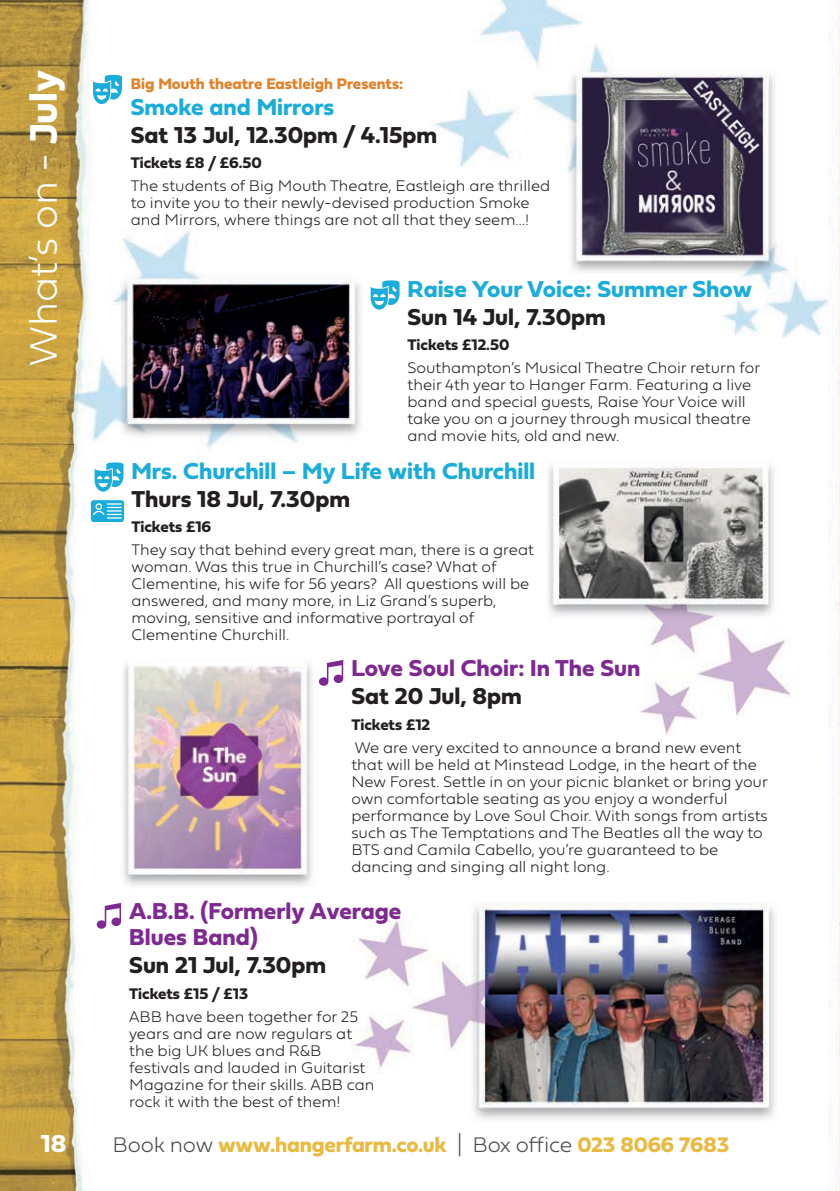
<style>
.page{position:relative;width:840px;height:1191px;background:#fff}
.page>*{position:absolute;margin:0;border:0;box-sizing:border-box;transform-origin:0 0}
.t1{font:100 40px "Fieldwork Geo";letter-spacing:-.005em;color:#fff}
.t2{font:25.6px "Fieldwork Geo Bold";color:#fff}
.t3{font:24px "Fieldwork Geo Bold";color:#231f20}
.t4{font:24px "Fieldwork Geo Bold";color:#1aacda}
.t5{font:24px/26px "Fieldwork Geo Bold";color:#7e2991}
.t6{font:22px "Fieldwork Geo Bold";letter-spacing:-.005em;color:#e9ba41}
.t7{font:100 16px/17px "Fieldwork Geo";color:#231f20}
.t8{font:16px "Fieldwork Geo Bold";color:#231f20}
.t9{font:16px "Fieldwork Geo Bold";color:#e18127}
.s1{font-family:"Fieldwork Geo Bold";font-weight:400}
.s2{font-family:"Fieldwork Geo";font-weight:100;color:#4b4c4d}
</style>
<div class="page">
<img style="left:0;top:0;width:839px;height:1191px">
<svg style="left:96px;top:1123px;width:647px;height:43px"></svg>
<svg style="left:93px;top:75px;width:29px;height:29px"></svg>
<svg style="left:370px;top:280px;width:29px;height:29px"></svg>
<svg style="left:97px;top:903px;width:24px;height:25px"></svg>
<svg style="left:319px;top:660px;width:24px;height:26px"></svg>
<svg style="left:95px;top:462px;width:28px;height:29px"></svg>
<svg style="left:91px;top:501px;width:32px;height:20px"></svg>
<div style="left:91px;top:500px;width:33px;height:22px;border:1px solid #1aacda;border-radius:2px"></div>
<svg style="left:92px;top:503px;width:29px;height:15px"></svg>
<h1 class="t1" style="left:12px;top:365px;width:297px;rotate:-90deg">What’s on - <span class="s1">July</span></h1>
<p class="t9" style="left:131px;top:71px;width:274px">Big Mouth theatre Eastleigh Presents:</p>
<h3 class="t4" style="left:131px;top:88px;width:205px">Smoke and Mirrors</h3>
<h3 class="t3" style="left:131px;top:116px;width:308px">Sat 13 Jul, 12.30pm / 4.15pm</h3>
<p class="t8" style="left:131px;top:150px;width:132px">Tickets £8 / £6.50</p>
<p class="t7" style="left:131px;top:176px;width:421px">The students of Big Mouth Theatre, Eastleigh are thrilled to invite you to their newly-devised production Smoke and Mirrors, where things are not all that they seem…!</p>
<h3 class="t4" style="left:407px;top:270px;width:346px">Raise Your Voice: Summer Show</h3>
<h3 class="t3" style="left:407px;top:298px;width:200px">Sun 14 Jul, 7.30pm</h3>
<p class="t8" style="left:407px;top:332px;width:103px">Tickets £12.50</p>
<p class="t7" style="left:407px;top:358px;width:354px">Southampton’s Musical Theatre Choir return for their 4th year to Hanger Farm. Featuring a live band and special guests, Raise Your Voice will take you on a journey through musical theatre and movie hits, old and new.</p>
<h3 class="t4" style="left:131px;top:452px;width:405px">Mrs. Churchill – My Life with Churchill</h3>
<h3 class="t3" style="left:131px;top:480px;width:220px">Thurs 18 Jul, 7.30pm</h3>
<p class="t8" style="left:131px;top:514px;width:81px">Tickets £16</p>
<p class="t7" style="left:131px;top:540px;width:404px">They say that behind every great man, there is a great woman. Was this true in Churchill’s case? What of Clementine, his wife for 56 years? All questions will be answered, and many more, in Liz Grand’s superb, moving, sensitive and informative portrayal of Clementine Churchill.</p>
<h3 class="t5" style="left:351px;top:654px;width:290px">Love Soul Choir: In The Sun</h3>
<h3 class="t3" style="left:351px;top:677px;width:172px">Sat 20 Jul, 8pm</h3>
<p class="t8" style="left:351px;top:712px;width:80px">Tickets £12</p>
<p class="t7" style="left:351px;top:738px;width:418px">We are very excited to announce a brand new event that will be held at Minstead Lodge, in the heart of the New Forest. Settle in on your picnic blanket or bring your own comfortable seating as you enjoy a wonderful performance by Love Soul Choir. With songs from artists such as The Temptations and The Beatles all the way to BTS and Camila Cabello, you’re guaranteed to be dancing and singing all night long.</p>
<h3 class="t5" style="left:129px;top:897px;width:273px">A.B.B. (Formerly Average<br>Blues Band)</h3>
<h3 class="t3" style="left:129px;top:946px;width:198px">Sun 21 Jul, 7.30pm</h3>
<p class="t8" style="left:129px;top:981px;width:120px">Tickets £15 / £13</p>
<p class="t7" style="left:129px;top:1006px;width:247px">ABB have been together for 25 years and are now regulars at the big UK blues and R&amp;B festivals and lauded in Guitarist<br>Magazine for their skills. ABB can rock it with the best of them!</p>
<h2 class="t2" style="left:41px;top:1123px;width:27px">18</h2>
<h3 class="t6" style="left:112px;top:1127px;width:617px"><span class="s2">Book now</span> www.hangerfarm.co.uk <span class="s2">| Box office</span> 023 8066 7683</h3>
</div>
